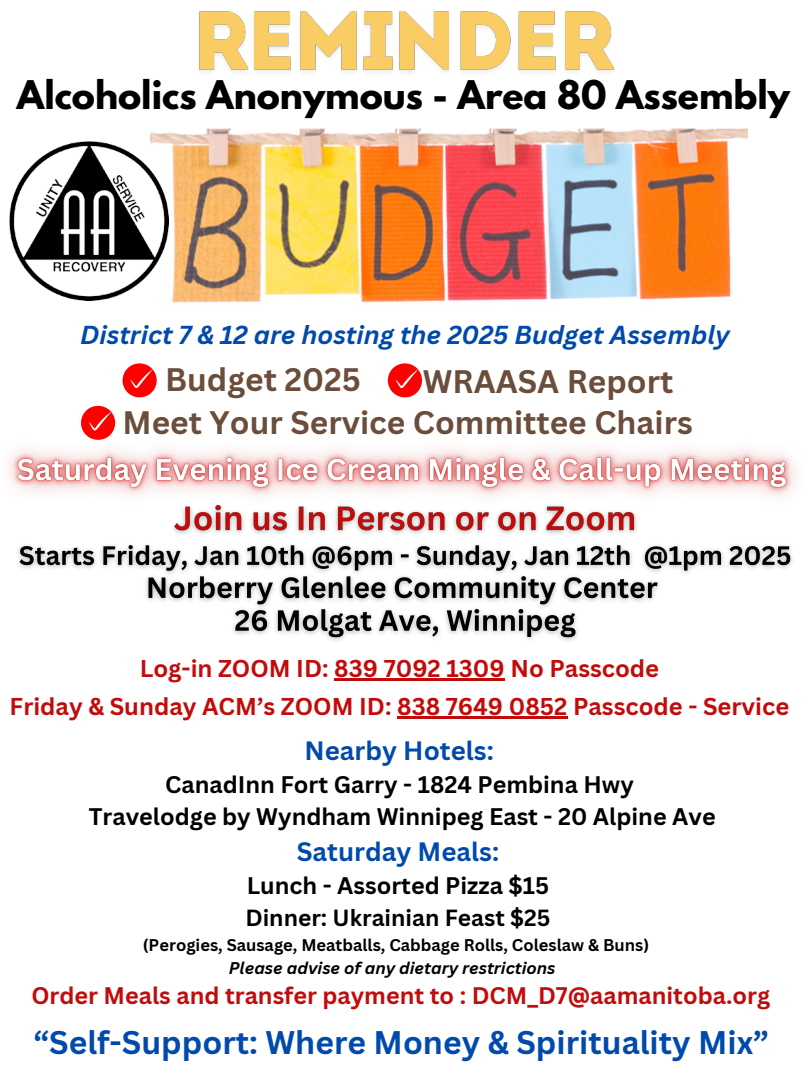
<style>
.page{position:relative;width:810px;height:1080px;background:#fff}
.page>*{position:absolute;margin:0;border:0;box-sizing:border-box;transform-origin:0 0}
.t1{font:700 35px "League Spartan";color:#000}
.t2{font:700 31.88px "Canva Sans";color:#004aad}
.t3{font:700 31.69px "Canva Sans";color:#6b4d3b}
.t4{font:700 25.88px "Canva Sans";color:#004aad}
.t5{font:italic 700 25.31px "Canva Sans";color:#004aad}
.t6{font:700 23.75px/38px "Canva Sans";color:#c20b0b;text-align:center}
.t7{font:700 23.38px/32.4px "Canva Sans";color:#000;text-align:center}
.t8{font:700 23.38px "Canva Sans";color:#c20b0b}
.t9{font:700 22.75px "Canva Sans";color:#000}
.t10{font:700 16.5px "Canva Sans";color:#000}
.t11{font:italic 700 16.5px "Canva Sans";color:#000}
</style>
<div class="page">
<img style="left:150px;top:129px;width:597px;height:174px">
<img style="left:18px;top:528px;width:775px;height:113px">
<hr style="left:334px;top:679px;width:171px;height:2px;background:#c20b0b">
<hr style="left:397px;top:717px;width:170px;height:2px;background:#c20b0b">
<svg style="left:123px;top:363px;width:34px;height:35px"></svg>
<svg style="left:88px;top:406px;width:20px;height:3px"></svg>
<svg style="left:388px;top:363px;width:34px;height:35px"></svg>
<img style="left:9px;top:141px;width:159px;height:159px">
<img style="left:9px;top:409px;width:787px;height:119px">
<img style="left:199px;top:11px;width:415px;height:61px">
<h2 class="t1" style="left:17px;top:77px;width:775px">Alcoholics Anonymous - Area 80 Assembly</h2>
<p class="t5" style="left:80px;top:317px;width:651px">District 7 &amp; 12 are hosting the 2025 Budget Assembly</p>
<h4 class="t3" style="left:165px;top:358px;width:197px">Budget 2025</h4>
<p class="t3" style="left:423px;top:359px;width:252px">WRAASA Report</p>
<p class="t3" style="left:123px;top:400px;width:572px">Meet Your Service Committee Chairs</p>
<p class="t6" style="left:10px;top:649px;width:781px">Log-in ZOOM ID: 839 7092 1309 No Passcode<br>Friday &amp; Sunday ACM’s ZOOM ID: 838 7649 0852 Passcode - Service</p>
<h4 class="t4" style="left:305px;top:732px;width:191px">Nearby Hotels:</h4>
<h4 class="t7" style="left:89px;top:768px;width:628px">CanadInn Fort Garry - 1824 Pembina Hwy<br>Travelodge by Wyndham Winnipeg East - 20 Alpine Ave</h4>
<p class="t4" style="left:297px;top:833px;width:204px">Saturday Meals:</p>
<h2 class="t7" style="left:247px;top:869px;width:304px">Lunch - Assorted Pizza $15</h2>
<p class="t9" style="left:245px;top:901px;width:307px">Dinner: Ukrainian Feast $25</p>
<p class="t10" style="left:143px;top:933px;width:508px">(Perogies, Sausage, Meatballs, Cabbage Rolls, Coleslaw &amp; Buns)</p>
<h2 class="t11" style="left:229px;top:956px;width:328px">Please advise of any dietary restrictions</h2>
<h2 class="t8" style="left:31px;top:979px;width:740px">Order Meals and transfer payment to : DCM_D7@aamanitoba.org</h2>
<h4 class="t2" style="left:33px;top:1020px;width:737px">“Self-Support: Where Money &amp; Spirituality Mix”</h4>
</div>
